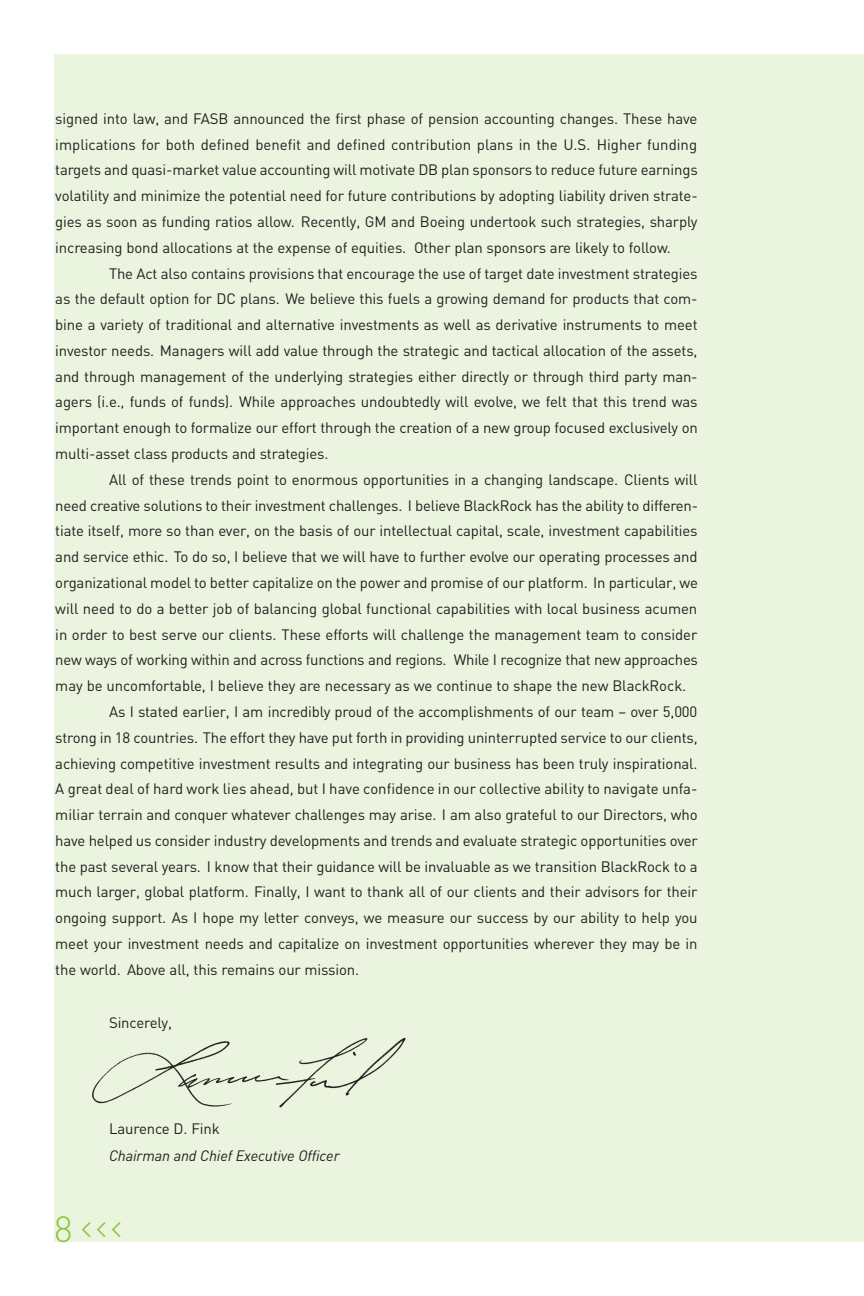
<style>
.page{position:relative;width:864px;height:1296px;background:#fff}
.page>*{position:absolute;margin:0;border:0;box-sizing:border-box;transform-origin:0 0}
.t1{font:300 36px "DIN";color:#8bc63e}
.t2{font:21px/15px "Wingdings 3";color:#8bc63e;text-align:justify}
.t3{font:15px "DIN";letter-spacing:-.01em;color:#231f20}
.t4{font:15px "DIN";letter-spacing:-.03em;color:#231f20}
.t5{font:italic 15px "DIN";color:#231f20}
</style>
<div class="page">
<div style="left:54px;top:54px;width:810px;height:1188px;background:#ebf4de"></div>
<img style="left:92px;top:1037px;width:314px;height:71px">
<p class="t3" style="left:63px;top:113px;width:636px">igned into law, and FASB a nounced the first phase of pension accounting changes. These have</p>
<p class="t3" style="left:55px;top:139px;width:643px">implications for both defined benefit and defined contribution plans in the U.S. Higher funding</p>
<p class="t3" style="left:55px;top:165px;width:644px">targets and quasi-market value accounting will motivate DB plan sponsors to reduce future earnings</p>
<p class="t3" style="left:55px;top:190px;width:644px">volatility and minimize the potential n ed for future contributions by adopting liability driven strate-</p>
<p class="t3" style="left:63px;top:216px;width:636px">ies as s on as funding ratios allow. Recently, GM and Boeing undertook such strategies, sharply</p>
<p class="t3" style="left:59px;top:242px;width:613px">ncreasing bond allocations at the expense of equities. Other plan sponsors are likely to follow.</p>
<p class="t3" style="left:109px;top:268px;width:590px">The Act also contains provisions that encourage the use of target date investment strategies</p>
<p class="t4" style="left:55px;top:294px;width:644px">as the default option for DC plans. We believe this fuels a growing demand for products that com-</p>
<p class="t3" style="left:63px;top:319px;width:636px">ine a variety of traditional and alternative investments as well as derivative instruments to m et</p>
<p class="t3" style="left:55px;top:345px;width:189px">investor n eds. Managers wi</p>
<p class="t3" style="left:284px;top:345px;width:415px">value through the strategic and tactical allocation of the assets,</p>
<p class="t3" style="left:63px;top:371px;width:636px">nd through management of the underlying strategies either directly or through third party man-</p>
<p class="t3" style="left:63px;top:397px;width:636px">gers (i.e., funds of funds). While approaches undoubtedly will evolve, we felt that this trend was</p>
<p class="t4" style="left:59px;top:423px;width:640px">mportant enough to formalize our effort through the creation of a new group focused exclusively on</p>
<p class="t3" style="left:55px;top:448px;width:275px">multi-asset class products and strategies.</p>
<p class="t3" style="left:109px;top:474px;width:590px">A of thes trends point to enormous o portunities in a changing landscape. Clients will</p>
<p class="t3" style="left:71px;top:500px;width:628px">ed creative solutions to their investment challenges. I believe BlackRock has the ability to differen-</p>
<p class="t3" style="left:60px;top:526px;width:639px">iate itself, more so than ever, on the basis of our intellectual capital, scale, investment capabilities</p>
<p class="t3" style="left:63px;top:552px;width:636px">nd service ethic. To do so, I believe that we will have to further evolve our operating processes and</p>
<p class="t3" style="left:55px;top:577px;width:644px">organizational model to better capitalize on the power and promise of our platform. In particular, we</p>
<p class="t3" style="left:55px;top:603px;width:643px">will need to do a better job of balancing global functional capabilities with local business acumen</p>
<p class="t3" style="left:55px;top:629px;width:644px">in order to best serve our clients. These efforts will challenge the management team to consider</p>
<p class="t3" style="left:55px;top:655px;width:644px">new ways of working within and across functions and regions. While I recognize that new approaches</p>
<p class="t3" style="left:55px;top:680px;width:633px">may be uncomfortable, I believe they are necessary as we continue to shape the new BlackRock.</p>
<p class="t3" style="left:109px;top:706px;width:590px">As I stated earlier, I am incredibly proud of the accomplishments of our team – over 5,000</p>
<p class="t3" style="left:55px;top:732px;width:644px">strong in 18 countries. The effort they have put forth in providing uninte rupted service to our clients,</p>
<p class="t3" style="left:63px;top:758px;width:636px">chieving compet ive investment results and integrating our business has b en truly inspirational.</p>
<p class="t3" style="left:55px;top:784px;width:644px">A great deal of hard work lies ahead, but I have confidence in our collective ability to navigate unfa-</p>
<p class="t3" style="left:55px;top:809px;width:644px">miliar terrain and conquer whatever challenges may arise. I am also grateful to our Directors, who</p>
<p class="t3" style="left:55px;top:835px;width:644px">have helped us consider industry developments and trends and evaluate strategic o portunities over</p>
<p class="t3" style="left:55px;top:861px;width:644px">the past several years. I know that their guidance will be invaluable as we transition BlackRock to a</p>
<p class="t3" style="left:55px;top:887px;width:644px">much larger, global platform. Finally, I want to thank a of our clients and their advisors for their</p>
<p class="t3" style="left:63px;top:913px;width:636px">ngoing support. As I hope my letter conveys, we measure our success by our ability to help you</p>
<p class="t3" style="left:55px;top:938px;width:644px">m et your investment needs and capitalize on investment o portunities wherever they may be in</p>
<p class="t3" style="left:55px;top:964px;width:305px">the world. Above a l, this remains our mission.</p>
<p class="t3" style="left:118px;top:1017px;width:56px">incerely,</p>
<p class="t3" style="left:117px;top:1123px;width:104px">aurence D. Fink</p>
<p class="t5" style="left:109px;top:1150px;width:233px">Chairman and Chief Executive Officer</p>
<h1 class="t1" style="left:54px;top:1216px;width:20px">8</h1>
<h2 class="t2" style="left:82px;top:1239px;width:20px;rotate:-90deg">⌃ ⌃ ⌃</h2>
</div>
